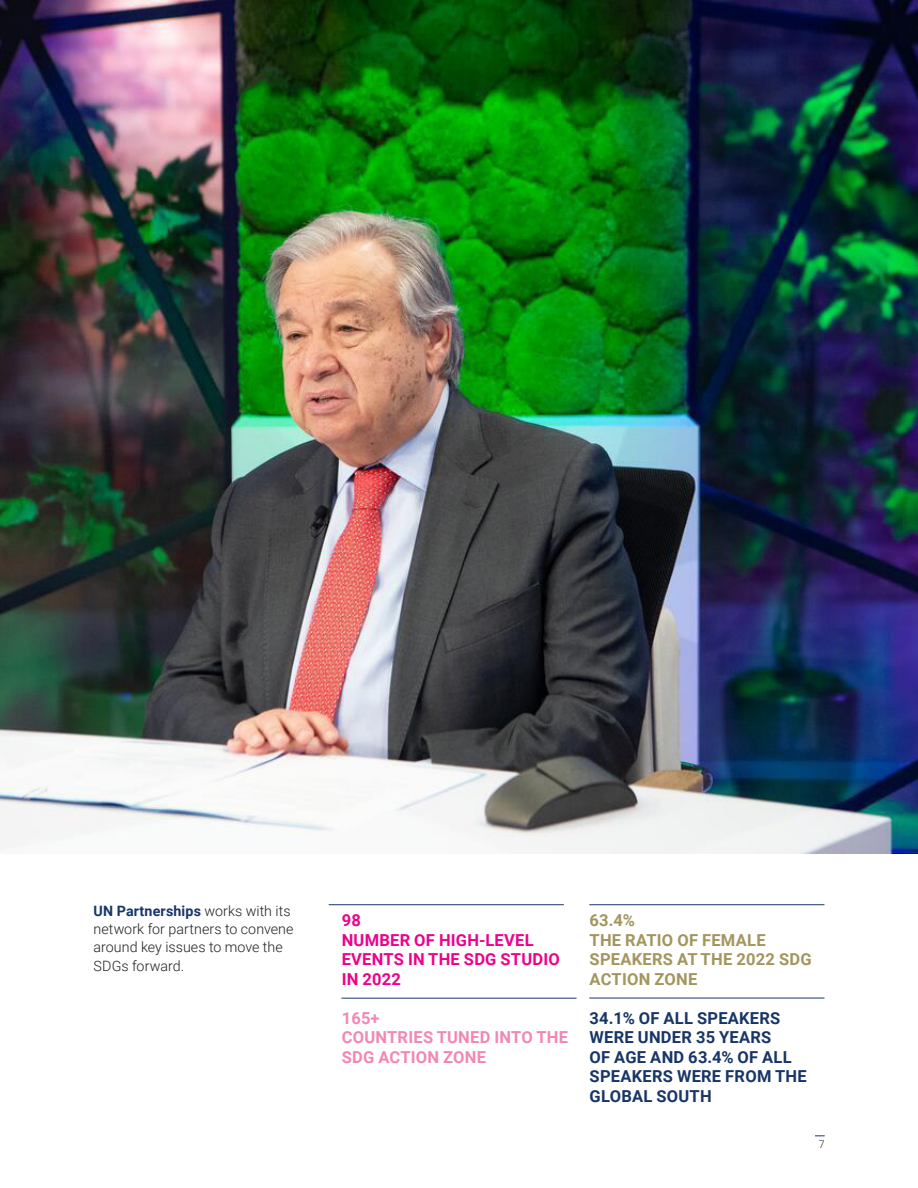
<style>
.page{position:relative;width:918px;height:1188px;background:#fff}
.page>*{position:absolute;margin:0;border:0;box-sizing:border-box;transform-origin:0 0}
.t1{font:700 16.5px/19.5px "Roboto";letter-spacing:.015em;color:#183567}
.t2{font:700 16.5px/19.5px "Roboto";letter-spacing:.015em;color:#a2955d}
.t3{font:700 16.5px/19.5px "Roboto";letter-spacing:.015em;color:#ed028c}
.t4{font:700 16.5px/19.5px "Roboto";letter-spacing:.015em;color:#f287b6}
.body{font:300 14.25px/18px "Roboto";letter-spacing:.005em;color:#231f20}
.t5{font:300 10.5px "Roboto";color:#231f20}
.s1{font-weight:700;color:#183567}
</style>
<div class="page">
<img style="left:0;top:0;width:918px;height:854px">
<hr style="left:329px;top:904px;width:235px;height:1px;background:#1a3669">
<hr style="left:589px;top:904px;width:235px;height:1px;background:#1a3669">
<hr style="left:341px;top:998px;width:236px;height:1px;background:#1a3669">
<hr style="left:589px;top:998px;width:235px;height:1px;background:#1a3669">
<p class="body" style="left:94px;top:901px;width:201px"><span class="s1">UN Partnerships</span> works with its network for partners to convene around key issues to move the</p>
<p class="body" style="left:94px;top:957px;width:92px">SDGs forward.</p>
<p class="t3" style="left:342px;top:910px;width:21px">98</p>
<p class="t3" style="left:342px;top:929px;width:220px">NUMBER OF HIGH-LEVEL<br>EVENTS IN THE SDG STUDIO<br>IN 2022</p>
<p class="t4" style="left:342px;top:1007px;width:39px">165+</p>
<p class="t4" style="left:342px;top:1027px;width:228px">COUNTRIES TUNED INTO THE<br>SDG ACTION ZONE</p>
<p class="t2" style="left:590px;top:910px;width:47px">63.4%</p>
<p class="t2" style="left:590px;top:929px;width:223px">THE RATIO OF FEMALE<br>SPEAKERS AT THE 2022 SDG<br>ACTION ZONE</p>
<p class="t1" style="left:590px;top:1007px;width:219px">34.1% OF ALL SPEAKERS<br>WERE UNDER 35 YEARS<br>OF AGE AND 63.4% OF ALL<br>SPEAKERS WERE FROM THE<br>GLOBAL SOUTH</p>
<p class="t5" style="left:819px;top:1137px;width:7px">7</p>
</div>
